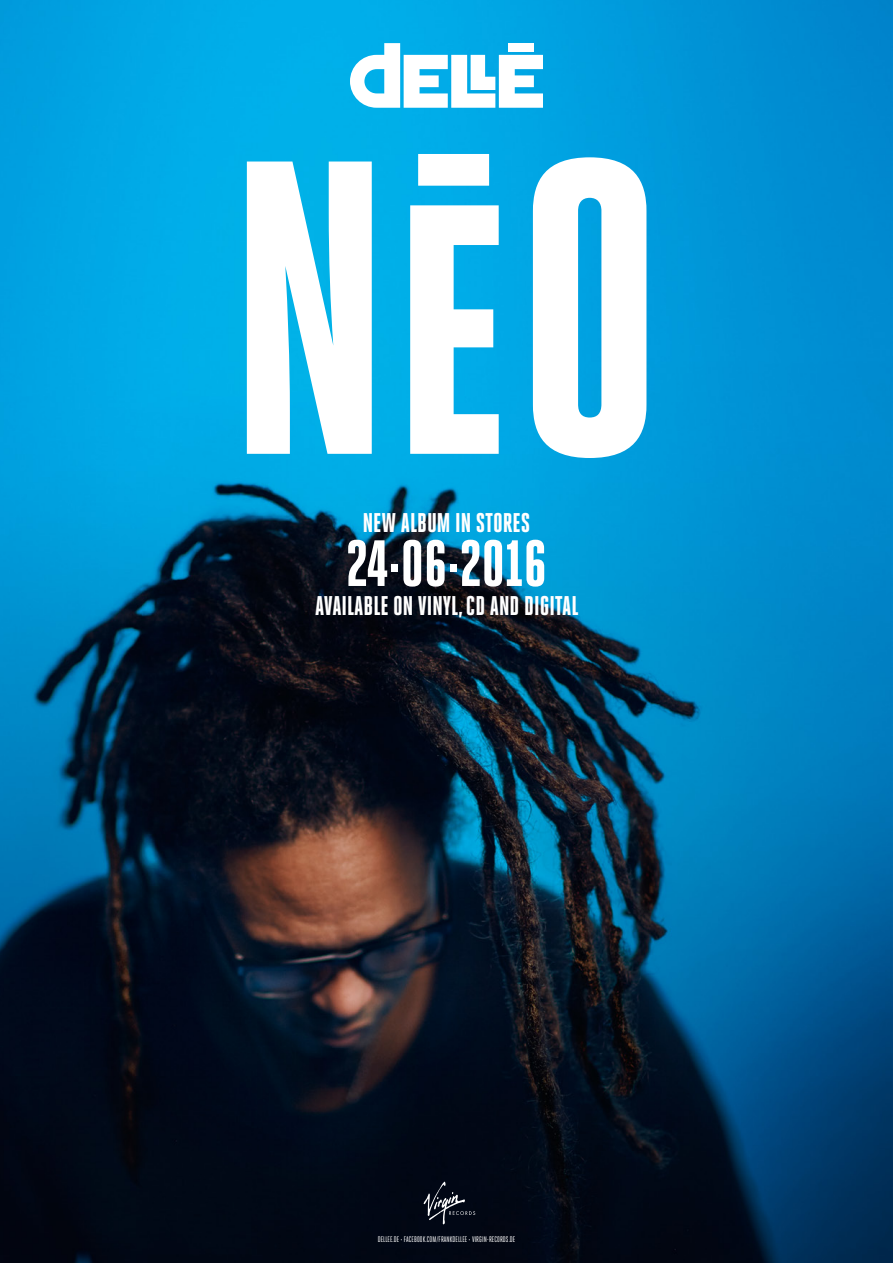
<style>
.page{position:relative;width:893px;height:1263px;background:#fff}
.page>*{position:absolute;margin:0;border:0;box-sizing:border-box;transform-origin:0 0}
.t1{font:800 417.6px "Heroic Condensed";color:#fff}
.t2{font:800 65.25px "Heroic Condensed";color:#fff}
.t3{font:800 27px "Heroic Condensed";color:#fff}
.t4{font:8.1px "Heroic Condensed";letter-spacing:.01em;color:#fff}
.s1{font-weight:800}
</style>
<div class="page">
<img style="left:0;top:1px;width:893px;height:1261px">
<svg style="left:350px;top:43px;width:193px;height:65px"></svg>
<div style="left:508px;top:43px;width:26px;height:8px;background:#fff"></div>
<svg style="left:423px;top:1182px;width:52px;height:42px;background:#222733"></svg>
<h1 class="t1" style="left:228px;top:80px;width:437px">NēO</h1>
<h3 class="t3" style="left:363px;top:508px;width:169px">NEW ALBUM IN STORES</h3>
<h2 class="t2" style="left:346px;top:527px;width:203px">24·06·2016</h2>
<h3 class="t3" style="left:315px;top:590px;width:265px">AVAILABLE ON VINYL, CD AND DIGITAL</h3>
<p class="t4" style="left:378px;top:1234px;width:139px">DELLEE.DE <span class="s1">·</span> FACEBOOK.COM/FRANKDELLEE <span class="s1">·</span> VIRGIN-RECORDS.DE</p>
</div>
